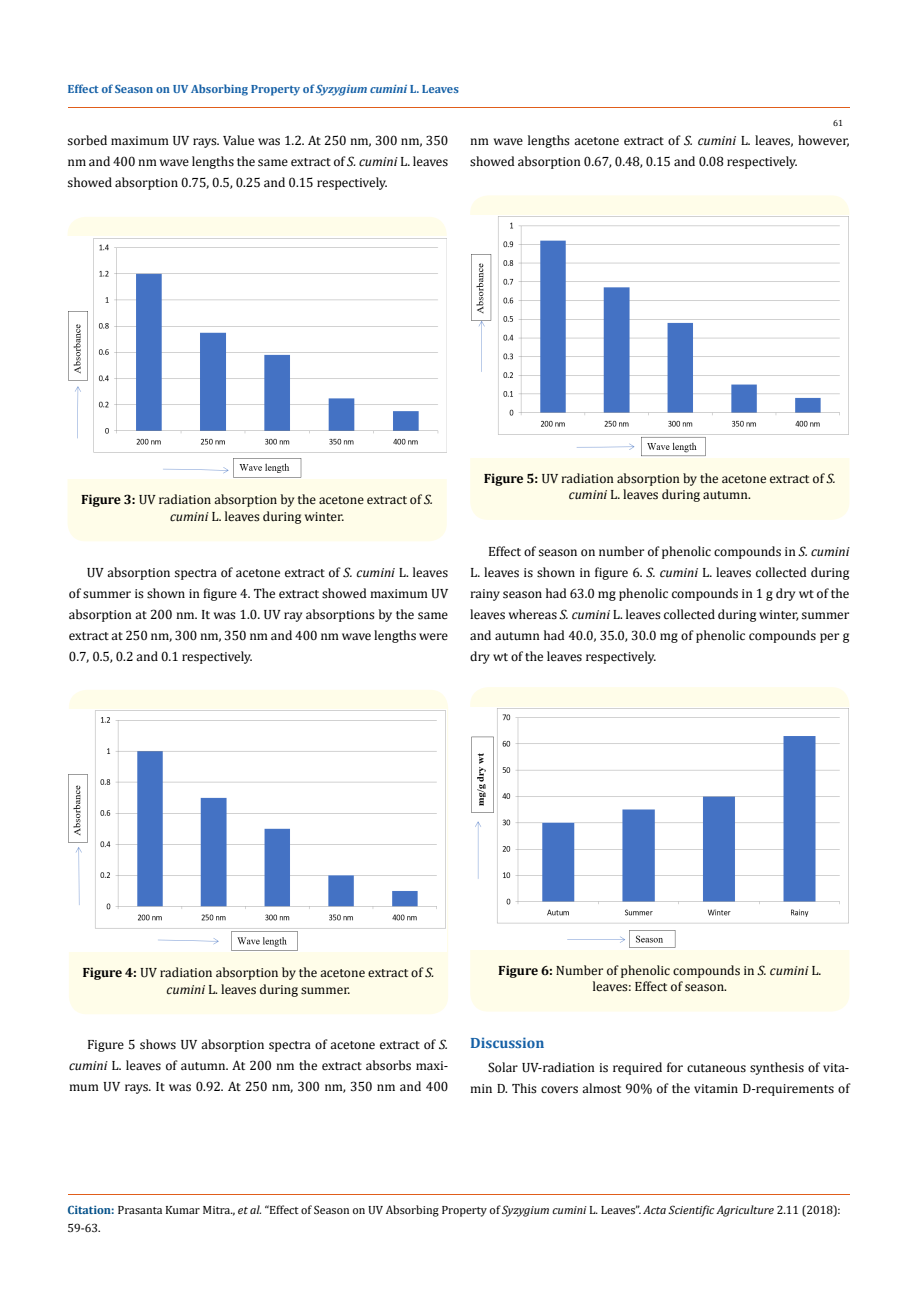
<style>
.page{position:relative;width:917px;height:1298px;background:#fff}
.page>*{position:absolute;margin:0;border:0;box-sizing:border-box;transform-origin:0 0}
.t1{font:700 15px "Cambria";color:#1560a6}
.t2{font:13.5px/21px "Cambria";color:#000;text-align:justify}
.t3{font:12px/18px "Cambria";color:#000}
.t4{font:700 12px "Cambria";color:#1560a6}
.t5{font:9px "Cambria";color:#000}
.s1{font-style:italic}
.s2{font-weight:700}
.s3{font-weight:700;color:#035089}
</style>
<div class="page">
<div style="left:68px;top:217px;width:379px;height:324px;background:#fffde9;border-radius:18px"></div>
<img style="left:68px;top:237px;width:379px;height:241px">
<div style="left:69px;top:690px;width:379px;height:324px;background:#fffde9;border-radius:18px"></div>
<img style="left:68px;top:709px;width:379px;height:242px">
<div style="left:470px;top:195px;width:379px;height:325px;background:#fffde9;border-radius:18px"></div>
<img style="left:470px;top:216px;width:379px;height:241px">
<div style="left:470px;top:687px;width:379px;height:324px;background:#fffde9;border-radius:18px"></div>
<img style="left:470px;top:707px;width:379px;height:242px">
<hr style="left:68px;top:108px;width:781px;height:1px;background:#e05d1a">
<hr style="left:68px;top:1194px;width:781px;height:1px;background:#e05d1a">
<p class="t4" style="left:68px;top:81px;width:393px">Effect of Season on UV Absorbing Property of <span class="s1">Syzygium cumini</span> L. Leaves</p>
<p class="t2" style="left:68px;top:130px;width:382px">sorbed maximum UV rays. Value was 1.2. At 250 nm, 300 nm, 350 nm and 400 nm wave lengths the same extract of <span class="s1">S. cumini</span> L. leaves showed absorption 0.75, 0.5, 0.25 and 0.15 respectively.</p>
<p class="t5" style="left:833px;top:118px;width:11px">61</p>
<p class="t2" style="left:470px;top:130px;width:381px">nm wave lengths acetone extract of <span class="s1">S. cumini</span> L. leaves, however, showed absorption 0.67, 0.48, 0.15 and 0.08 respectively.</p>
<p class="t2" style="left:81px;top:491px;width:354px;line-height:16.2px;text-align:center"><span class="s2">Figure 3:</span> UV radiation absorption by the acetone extract of <span class="s1">S. cumini</span> L. leaves during winter.</p>
<p class="t2" style="left:69px;top:561px;width:381px;text-indent:18px">UV absorption spectra of acetone extract of <span class="s1">S. cumini</span> L. leaves of summer is shown in figure 4. The extract showed maximum UV absorption at 200 nm. It was 1.0. UV ray absorptions by the same extract at 250 nm, 300 nm, 350 nm and 400 nm wave lengths were 0.7, 0.5, 0.2 and 0.1 respectively.</p>
<p class="t2" style="left:483px;top:470px;width:354px;line-height:16.2px;text-align:center"><span class="s2">Figure 5:</span> UV radiation absorption by the acetone extract of <span class="s1">S. cumini</span> L. leaves during autumn.</p>
<p class="t2" style="left:470px;top:541px;width:381px;text-indent:18px">Effect of season on number of phenolic compounds in <span class="s1">S. cumini </span>L. leaves is shown in figure 6. <span class="s1">S. cumini</span> L. leaves collected during rainy season had 63.0 mg phenolic compounds in 1 g dry wt of the leaves whereas <span class="s1">S. cumini</span> L. leaves collected during winter, summer and autumn had 40.0, 35.0, 30.0 mg of phenolic compounds per g dry wt of the leaves respectively.</p>
<p class="t2" style="left:82px;top:964px;width:354px;line-height:16.2px;text-align:center"><span class="s2">Figure 4:</span> UV radiation absorption by the acetone extract of <span class="s1">S. cumini</span> L. leaves during summer.</p>
<p class="t2" style="left:69px;top:1033px;width:381px;text-indent:18px">Figure 5 shows UV absorption spectra of acetone extract of <span class="s1">S. cumini</span> L. leaves of autumn. At 200 nm the extract absorbs maxi&shy;mum UV rays. It was 0.92. At 250 nm, 300 nm, 350 nm and 400</p>
<p class="t2" style="left:498px;top:961px;width:324px;line-height:16.2px;text-align:center"><span class="s2">Figure 6:</span> Number of phenolic compounds in <span class="s1">S. cumini</span> L. leaves: Effect of season.</p>
<p class="t1" style="left:470px;top:1032px;width:76px">Discussion</p>
<p class="t2" style="left:470px;top:1056px;width:381px;text-align:right">Solar UV-radiation is required for cutaneous synthesis of vita&shy;min D. This covers almost 90% of the vitamin D-requirements of</p>
<p class="t3" style="left:68px;top:1200px;width:774px"><span class="s3">Citation:</span> Prasanta Kumar Mitra., <span class="s1">et al.</span> “Effect of Season on UV Absorbing Property of <span class="s1">Syzygium cumini</span> L. Leaves”. <span class="s1">Acta Scientific Agriculture</span> 2.11 (2018):<br>59-63.</p>
</div>
